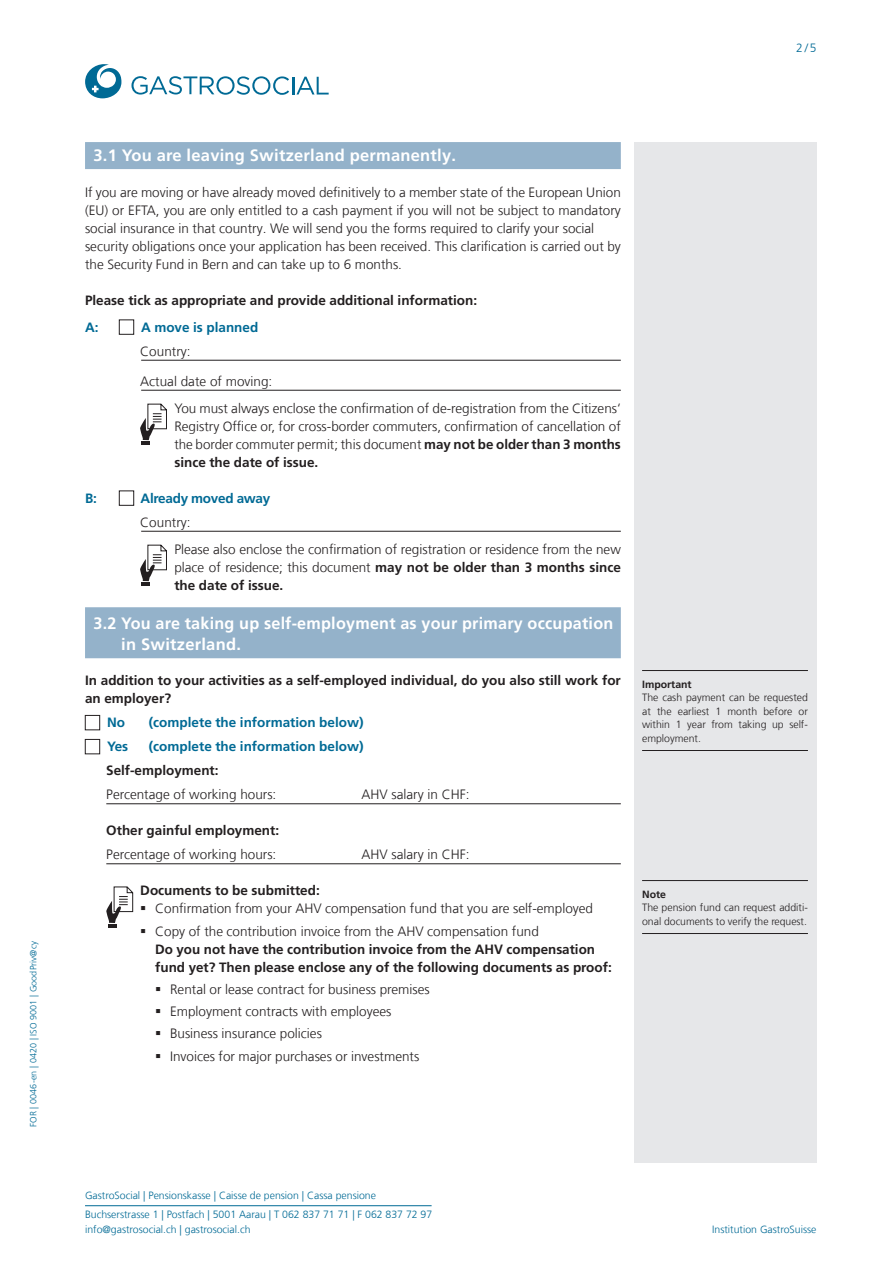
<style>
.page{position:relative;width:893px;height:1263px;background:#fff}
.page>*{position:absolute;margin:0;border:0;box-sizing:border-box;transform-origin:0 0}
.t1{font:700 16.5px/21px "Frutiger LT Com";letter-spacing:.015em;color:#fff}
.t2{font:300 13.5px/18px "Frutiger LT Com";color:#231f20}
.t3{font:700 13.5px/18px "Frutiger LT Com";color:#231f20}
.t4{font:700 13.5px "Frutiger LT Com";color:#006a95}
.t5{font:700 13.5px "Frutiger LT Com";letter-spacing:-.02em;color:#006a95}
.t6{font:300 12px "Frutiger LT Com";color:#006a95}
.t7{font:300 10.5px/19.2px "Frutiger LT Com";color:#006a95}
.t8{font:300 10.5px/13.5px "Frutiger LT Com";color:#231f20;text-align:justify}
.t9{font:700 10.5px "Frutiger LT Com";color:#231f20}
.t10{font:300 9px "Frutiger LT Com";letter-spacing:.01em;color:#006a95}
.s1{font-weight:700}
.s2{font-weight:300}
</style>
<div class="page">
<svg style="left:131px;top:76px;width:198px;height:19px"></svg>
<svg style="left:85px;top:64px;width:36px;height:34px"></svg>
<hr style="left:85px;top:1205px;width:347px;height:1px;background:#006a95">
<div style="left:634px;top:142px;width:182px;height:1020px;background:#e6e7e9"></div>
<div style="left:85px;top:142px;width:536px;height:27px;background:#94b2ca"></div>
<hr style="left:141px;top:360px;width:480px;height:1px;background:#231f20">
<hr style="left:141px;top:390px;width:480px;height:1px;background:#231f20">
<hr style="left:141px;top:531px;width:480px;height:1px;background:#231f20">
<div style="left:85px;top:607px;width:536px;height:51px;background:#94b2ca"></div>
<hr style="left:106px;top:803px;width:515px;height:1px;background:#231f20">
<hr style="left:106px;top:863px;width:515px;height:1px;background:#231f20">
<div style="left:119px;top:320px;width:15px;height:14px;border:1px solid #231f20"></div>
<div style="left:119px;top:491px;width:15px;height:14px;border:1px solid #231f20"></div>
<div style="left:85px;top:715px;width:15px;height:15px;border:1px solid #231f20"></div>
<div style="left:85px;top:739px;width:15px;height:15px;border:1px solid #231f20"></div>
<svg style="left:140px;top:404px;width:27px;height:41px"></svg>
<svg style="left:140px;top:545px;width:27px;height:41px"></svg>
<hr style="left:642px;top:670px;width:166px;height:1px;background:#231f20">
<hr style="left:642px;top:750px;width:166px;height:1px;background:#231f20">
<svg style="left:106px;top:886px;width:27px;height:41px"></svg>
<hr style="left:642px;top:880px;width:166px;height:1px;background:#231f20">
<hr style="left:642px;top:933px;width:166px;height:1px;background:#231f20">
<p class="t10" style="left:28px;top:1127px;width:187px;rotate:-90deg">FOR | 0046-en | 0420 | ISO 9001 | GoodPriv@cy</p>
<p class="t6" style="left:796px;top:40px;width:22px">2/5</p>
<p class="t1" style="left:94px;top:145px;width:364px">3.1 You are leaving Switzerland permanently.</p>
<p class="t2" style="left:85px;top:183px;width:537px">If you are moving or have already moved definitively to a member state of the European Union (EU) or EFTA, you are only entitled to a cash payment if you will not be subject to mandatory social insurance in that country. We will send you the forms required to clarify your social security obligations once your application has been received. This clarification is carried out by the Security Fund in Bern and can take up to 6 months.</p>
<p class="t3" style="left:85px;top:291px;width:394px">Please tick as appropriate and provide additional information:</p>
<p class="t4" style="left:85px;top:319px;width:15px">A:</p>
<p class="t4" style="left:141px;top:319px;width:119px">A move is planned</p>
<p class="t2" style="left:140px;top:342px;width:52px">Country:</p>
<p class="t2" style="left:174px;top:367px;width:448px;line-height:27px;text-indent:-34px">Actual date of moving:<br>You must always enclose the confirmation of de-registration from the Citizens‘</p>
<p class="t2" style="left:174px;top:417px;width:448px;text-align:justify">Registry Office or, for cross-border commuters, confirmation of cancellation of the border commuter permit; this document <span class="s1">may not be older than 3 months since the date of issue.</span></p>
<p class="t4" style="left:85px;top:490px;width:14px">B:</p>
<p class="t5" style="left:141px;top:490px;width:131px">Already moved away</p>
<p class="t2" style="left:174px;top:508px;width:448px;line-height:27px;text-indent:-34px">Country:<br>Please also enclose the confirmation of registration or residence from the new</p>
<p class="t3" style="left:174px;top:558px;width:448px"><span class="s2">place of residence; this document</span> may not be older than 3 months since the date of issue.</p>
<p class="t1" style="left:121px;top:612px;width:494px;text-indent:-28px">3.2 You are taking up self-employment as your primary occupation in Switzerland.</p>
<p class="t3" style="left:85px;top:671px;width:537px">In addition to your activities as a self-employed individual, do you also still work for an employer?</p>
<p class="t4" style="left:107px;top:714px;width:19px">No</p>
<p class="t4" style="left:149px;top:714px;width:216px">(complete the information below)</p>
<p class="t4" style="left:107px;top:738px;width:23px">Yes</p>
<p class="t4" style="left:149px;top:738px;width:216px">(complete the information below)</p>
<p class="t3" style="left:106px;top:761px;width:114px">Self-employment:</p>
<p class="t2" style="left:106px;top:785px;width:172px">Percentage of working hours:</p>
<p class="t2" style="left:361px;top:785px;width:110px">AHV salary in CHF:</p>
<p class="t3" style="left:106px;top:821px;width:174px">Other gainful employment:</p>
<p class="t2" style="left:106px;top:845px;width:172px">Percentage of working hours:</p>
<p class="t2" style="left:361px;top:845px;width:110px">AHV salary in CHF:</p>
<p class="t3" style="left:140px;top:881px;width:181px">Documents to be submitted:</p>
<p class="t2" style="left:155px;top:897px;width:439px;line-height:22.2px">Confirmation from your AHV compensation fund that you are self-employed<br>Copy of the contribution invoice from the AHV compensation fund</p>
<p class="t3" style="left:155px;top:940px;width:458px">Do you not have the contribution invoice from the AHV compensation fund yet? Then please enclose any of the following documents as proof:</p>
<p class="t2" style="left:170px;top:978px;width:261px;line-height:22.2px">Rental or lease contract for business premises Employment contracts with employees Business insurance policies<br>Invoices for major purchases or investments</p>
<p class="t9" style="left:642px;top:678px;width:51px">Important</p>
<p class="t8" style="left:642px;top:691px;width:167px">The cash payment can be requested at the earliest 1 month before or within 1 year from taking up self&shy;employment.</p>
<p class="t9" style="left:642px;top:888px;width:25px">Note</p>
<p class="t8" style="left:642px;top:901px;width:167px">The pension fund can request additi&shy;onal documents to verify the request.</p>
<p class="t7" style="left:85px;top:1185px;width:349px">GastroSocial | Pensionskasse | Caisse de pension | Cassa pensione<br>Buchserstrasse 1 | Postfach | 5001 Aarau | T 062 837 71 71 | F 062 837 72 97</p>
<p class="t7" style="left:85px;top:1220px;width:167px">info@gastrosocial.ch | gastrosocial.ch</p>
<p class="t7" style="left:712px;top:1220px;width:106px">Institution GastroSuisse</p>
</div>
